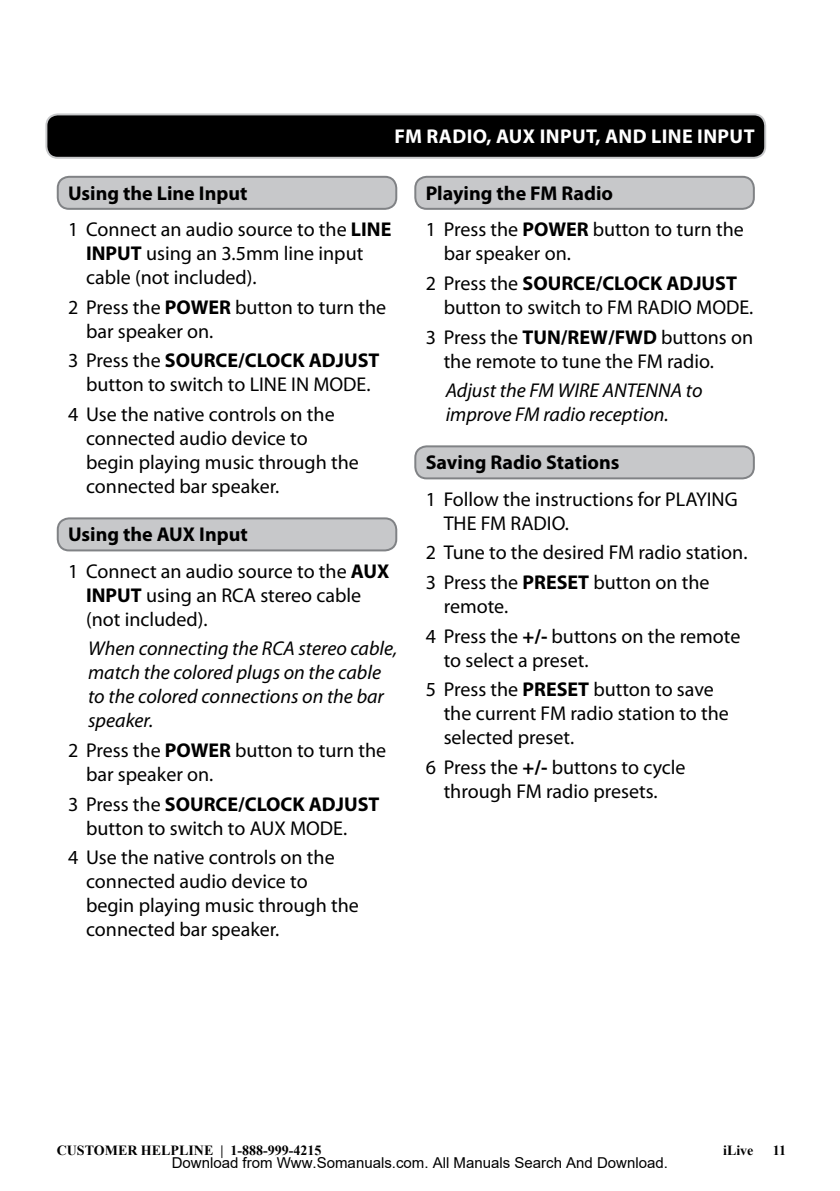
<style>
.page{position:relative;width:840px;height:1191px;background:#fff}
.page>*{position:absolute;margin:0;border:0;box-sizing:border-box;transform-origin:0 0}
.t1{font:20px/24px "Myriad Pro";color:#000}
.t2{font:italic 20px/24px "Myriad Pro";color:#000}
.t3{font:700 20px "Myriad Pro";color:#000}
.t4{font:700 20px "Myriad Pro";letter-spacing:.02em;color:#fff}
.t5{font:15px "Arial";color:#000}
.t6{font:700 14px "Times New Roman";color:#000}
.s1{font-weight:700}
</style>
<div class="page">
<div style="left:46px;top:114px;width:718px;height:44px;background:#000;border-radius:11px"></div>
<div style="left:45px;top:113px;width:720px;height:46px;border:2px solid #c7c8ca;border-radius:11px"></div>
<div style="left:415px;top:177px;width:338px;height:32px;background:#c7c8ca;border-radius:11px"></div>
<div style="left:414px;top:176px;width:340px;height:34px;border:2px solid #808285;border-radius:11px"></div>
<div style="left:415px;top:446px;width:338px;height:32px;background:#c7c8ca;border-radius:11px"></div>
<div style="left:414px;top:445px;width:340px;height:34px;border:2px solid #808285;border-radius:11px"></div>
<div style="left:58px;top:518px;width:338px;height:32px;background:#c7c8ca;border-radius:11px"></div>
<div style="left:57px;top:517px;width:340px;height:34px;border:2px solid #808285;border-radius:11px"></div>
<div style="left:58px;top:177px;width:338px;height:32px;background:#c7c8ca;border-radius:11px"></div>
<div style="left:57px;top:176px;width:340px;height:34px;border:2px solid #808285;border-radius:11px"></div>
<p class="t3" style="left:68px;top:180px;width:181px">Using the Line Input</p>
<p class="t4" style="left:394px;top:123px;width:165px">FM Radio, AUX INPUT</p>
<p class="t4" style="left:595px;top:123px;width:122px">, AND LINE INPUT</p>
<p class="t3" style="left:425px;top:180px;width:189px">Playing the FM Radio</p>
<p class="t1" style="left:86px;top:217px;width:293px;text-indent:-18px">1 Connect an audio source to the <span class="s1">LINE<br>INPUT</span></p>
<p class="t1" style="left:86px;top:241px;width:278px;text-indent:60px">using an 3.5mm line input cable (not included).</p>
<p class="t1" style="left:68px;top:295px;width:111px">2 Press the <span class="s1">POWER</span></p>
<p class="t1" style="left:235px;top:295px;width:152px">button to turn the</p>
<p class="t1" style="left:68px;top:316px;width:147px;line-height:29.6px;text-indent:18px">bar speaker on.<br>3 Press the <span class="s1">SOURCE</span></p>
<p class="t3" style="left:238px;top:348px;width:42px">/CLOCK</p>
<p class="t3" style="left:308px;top:348px;width:72px">ADJUST</p>
<p class="t1" style="left:68px;top:369px;width:304px;line-height:29.6px;text-indent:18px">button to switch to LINE IN MODE.<br>4 Use the native controls on the</p>
<p class="t1" style="left:86px;top:426px;width:274px">connected audio device to begin playing music through the connected bar speaker.</p>
<p class="t3" style="left:68px;top:521px;width:181px">Using the AUX Input</p>
<p class="t1" style="left:86px;top:558px;width:304px;text-indent:-18px">1 Connect an audio source to the <span class="s1">AUX<br>INPUT</span></p>
<p class="t1" style="left:86px;top:582px;width:276px;text-indent:60px">using an RCA stereo cable (not included).</p>
<p class="t2" style="left:88px;top:636px;width:310px">When connecting the RCA stereo cable, match the colored plugs on the cable to the colored connections on the bar speaker.</p>
<p class="t1" style="left:68px;top:738px;width:111px">2 Press the <span class="s1">POWER</span></p>
<p class="t1" style="left:235px;top:738px;width:152px">button to turn the</p>
<p class="t1" style="left:68px;top:759px;width:147px;line-height:29.6px;text-indent:18px">bar speaker on.<br>3 Press the <span class="s1">SOURCE</span></p>
<p class="t3" style="left:238px;top:791px;width:42px">/CLOCK</p>
<p class="t3" style="left:308px;top:791px;width:72px">ADJUST</p>
<p class="t1" style="left:68px;top:813px;width:280px;line-height:29.6px;text-indent:18px">button to switch to AUX MODE.<br>4 Use the native controls on the</p>
<p class="t1" style="left:86px;top:869px;width:274px">connected audio device to begin playing music through the connected bar speaker.</p>
<p class="t1" style="left:425px;top:217px;width:111px">1 Press the <span class="s1">POWER</span></p>
<p class="t1" style="left:592px;top:217px;width:152px">button to turn the</p>
<p class="t1" style="left:425px;top:238px;width:147px;line-height:29.6px;text-indent:18px">bar speaker on.<br>2 Press the <span class="s1">SOURCE</span></p>
<p class="t3" style="left:595px;top:270px;width:42px">/CLOCK</p>
<p class="t3" style="left:666px;top:270px;width:72px">ADJUST</p>
<p class="t1" style="left:425px;top:292px;width:329px;line-height:29.6px;text-indent:18px">button to switch to FM RADIO MODE.<br>3 Press the <span class="s1">TUN</span></p>
<p class="t1" style="left:443px;top:324px;width:311px;text-indent:164px"><span class="s1">/FWD</span> buttons on the remote to tune the FM radio.</p>
<p class="t2" style="left:445px;top:378px;width:258px">Adjust the FM WIRE ANTENNA to improve FM radio reception.</p>
<p class="t3" style="left:560px;top:324px;width:21px">/REW</p>
<p class="t3" style="left:425px;top:449px;width:195px">Saving Radio Stations</p>
<p class="t1" style="left:443px;top:486px;width:295px;text-indent:-18px">1 Follow the instructions for PLAYING<br>THE FM RADIO.</p>
<p class="t1" style="left:425px;top:537px;width:323px;line-height:29.6px">2 Tune to the desired FM radio station.<br>3 Press the <span class="s1">PRESET</span> button on the</p>
<p class="t1" style="left:425px;top:591px;width:316px;line-height:29.6px;text-indent:18px">remote.<br>4 Press the <span class="s1">+/-</span> buttons on the remote</p>
<p class="t1" style="left:425px;top:645px;width:289px;line-height:29.6px;text-indent:18px">to select a preset.<br>5 Press the <span class="s1">PRESET</span> button to save</p>
<p class="t1" style="left:443px;top:701px;width:286px">the current FM radio station to the selected preset.</p>
<p class="t1" style="left:425px;top:755px;width:261px;text-align:center">6 Press the <span class="s1">+/-</span> buttons to cycle through FM radio presets.</p>
<p class="t6" style="left:57px;top:1140px;width:266px">CUSTOMER HELPLINE | 1-888-999-4215</p>
<p class="t6" style="left:722px;top:1140px;width:32px">iLive</p>
<p class="t6" style="left:772px;top:1140px;width:15px">11</p>
<p class="t5" style="left:172px;top:1154px;width:497px">Download from Www.Somanuals.com. All Manuals Search And Download.</p>
</div>
